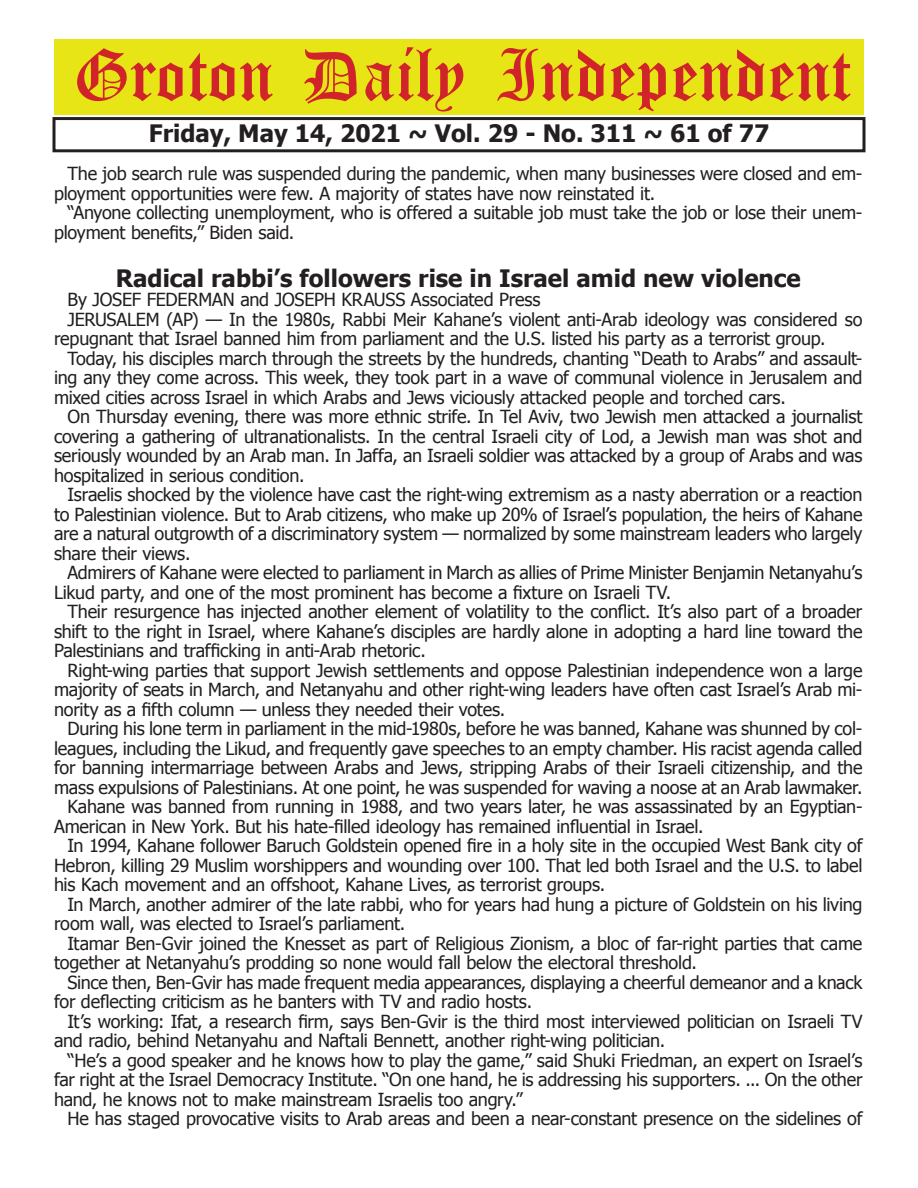
<style>
.page{position:relative;width:918px;height:1188px;background:#fff}
.page>*{position:absolute;margin:0;border:0;box-sizing:border-box;transform-origin:0 0}
.t1{font:54px "Old English Five";color:#d1232a}
.t2{font:700 24px "Tahoma";color:#231f20}
.t3{font:18px/19.5px "Tahoma";letter-spacing:-.015em;color:#231f20}
</style>
<div class="page">
<div style="left:52px;top:117px;width:814px;height:35px;border:3px solid #231f20"></div>
<div style="left:54px;top:40px;width:810px;height:75px;background:#e7e515"></div>
<h1 class="t1" style="left:73px;top:50px;width:779px">Groton Daily Independent</h1>
<h2 class="t2" style="left:149px;top:116px;width:622px">Friday, May 14, 2021 ~ Vol. 29 - No. 311 ~ 61 of 77</h2>
<p class="t3" style="left:54px;top:163px;width:810px;text-indent:14px">The job search rule was suspended during the pandemic, when many businesses were closed and em&shy;ployment opportunities were few. A majority of states have now reinstated it.</p>
<p class="t3" style="left:54px;top:202px;width:810px;text-indent:14px">“Anyone collecting unemployment, who is offered a suitable job must take the job or lose their unem&shy;ployment benefits,” Biden said.</p>
<h2 class="t2" style="left:116px;top:261px;width:687px">Radical rabbi’s followers rise in Israel amid new violence</h2>
<p class="t3" style="left:68px;top:289px;width:474px">By JOSEF FEDERMAN and JOSEPH KRAUSS Associated Press</p>
<p class="t3" style="left:68px;top:309px;width:796px">JERUSALEM (AP) — In the 1980s, Rabbi Meir Kahane’s violent anti-Arab ideology was considered so</p>
<p class="t3" style="left:54px;top:328px;width:773px">repugnant that Israel banned him from parliament and the U.S. listed his party as a terrorist group.</p>
<p class="t3" style="left:68px;top:348px;width:796px">Today, his disciples march through the streets by the hundreds, chanting “Death to Arabs” and assault-</p>
<p class="t3" style="left:54px;top:367px;width:810px">ing any they come across. This week, they took part in a wave of communal violence in Jerusalem and</p>
<p class="t3" style="left:54px;top:387px;width:733px">mixed cities across Israel in which Arabs and Jews viciously attacked people and torched cars.</p>
<p class="t3" style="left:68px;top:406px;width:797px">On Thursday evening, there was more ethnic strife. In Tel Aviv, two Jewish men attacked a journalist</p>
<p class="t3" style="left:54px;top:426px;width:810px">covering a gathering of ultranationalists. In the central Israeli city of Lod, a Jewish man was shot and</p>
<p class="t3" style="left:54px;top:445px;width:810px">seriously wounded by an Arab man. In Jaffa, an Israeli soldier was attacked by a group of Arabs and was</p>
<p class="t3" style="left:54px;top:465px;width:252px">hospitalized in serious condition.</p>
<p class="t3" style="left:68px;top:484px;width:797px">Israelis shocked by the violence have cast the right-wing extremism as a nasty aberration or a reaction</p>
<p class="t3" style="left:54px;top:504px;width:810px">to Palestinian violence. But to Arab citizens, who make up 20% of Israel’s population, the heirs of Kahane</p>
<p class="t3" style="left:54px;top:523px;width:810px">are a natural outgrowth of a discriminatory system — normalized by some mainstream leaders who largely</p>
<p class="t3" style="left:54px;top:543px;width:138px">share their views.</p>
<p class="t3" style="left:68px;top:562px;width:797px">Admirers of Kahane were elected to parliament in March as allies of Prime Minister Benjamin Netanyahu’s</p>
<p class="t3" style="left:54px;top:582px;width:619px">Likud party, and one of the most prominent has become a fixture on Israeli TV.</p>
<p class="t3" style="left:68px;top:601px;width:796px">Their resurgence has injected another element of volatility to the conflict. It’s also part of a broader</p>
<p class="t3" style="left:54px;top:621px;width:810px">shift to the right in Israel, where Kahane’s disciples are hardly alone in adopting a hard line toward the</p>
<p class="t3" style="left:54px;top:640px;width:373px">Palestinians and trafficking in anti-Arab rhetoric.</p>
<p class="t3" style="left:68px;top:660px;width:796px">Right-wing parties that support Jewish settlements and oppose Palestinian independence won a large</p>
<p class="t3" style="left:54px;top:679px;width:810px">majority of seats in March, and Netanyahu and other right-wing leaders have often cast Israel’s Arab mi-</p>
<p class="t3" style="left:54px;top:699px;width:453px">nority as a fifth column — unless they needed their votes.</p>
<p class="t3" style="left:68px;top:718px;width:796px">During his lone term in parliament in the mid-1980s, before he was banned, Kahane was shunned by col-</p>
<p class="t3" style="left:54px;top:738px;width:810px">leagues, including the Likud, and frequently gave speeches to an empty chamber. His racist agenda called</p>
<p class="t3" style="left:54px;top:757px;width:810px">for banning intermarriage between Arabs and Jews, stripping Arabs of their Israeli citizenship, and the</p>
<p class="t3" style="left:54px;top:777px;width:810px">mass expulsions of Palestinians. At one point, he was suspended for waving a noose at an Arab lawmaker.</p>
<p class="t3" style="left:68px;top:796px;width:797px">Kahane was banned from running in 1988, and two years later, he was assassinated by an Egyptian-</p>
<p class="t3" style="left:54px;top:816px;width:651px">American in New York. But his hate-filled ideology has remained influential in Israel.</p>
<p class="t3" style="left:68px;top:835px;width:796px">In 1994, Kahane follower Baruch Goldstein opened fire in a holy site in the occupied West Bank city of</p>
<p class="t3" style="left:54px;top:855px;width:810px">Hebron, killing 29 Muslim worshippers and wounding over 100. That led both Israel and the U.S. to label</p>
<p class="t3" style="left:54px;top:874px;width:553px">his Kach movement and an offshoot, Kahane Lives, as terrorist groups.</p>
<p class="t3" style="left:68px;top:894px;width:797px">In March, another admirer of the late rabbi, who for years had hung a picture of Goldstein on his living</p>
<p class="t3" style="left:54px;top:913px;width:353px">room wall, was elected to Israel’s parliament.</p>
<p class="t3" style="left:68px;top:933px;width:796px">Itamar Ben-Gvir joined the Knesset as part of Religious Zionism, a bloc of far-right parties that came</p>
<p class="t3" style="left:54px;top:952px;width:644px">together at Netanyahu’s prodding so none would fall below the electoral threshold.</p>
<p class="t3" style="left:68px;top:972px;width:797px">Since then, Ben-Gvir has made frequent media appearances, displaying a cheerful demeanor and a knack</p>
<p class="t3" style="left:54px;top:991px;width:480px">for deflecting criticism as he banters with TV and radio hosts.</p>
<p class="t3" style="left:68px;top:1011px;width:797px">It’s working: Ifat, a research firm, says Ben-Gvir is the third most interviewed politician on Israeli TV</p>
<p class="t3" style="left:54px;top:1030px;width:613px">and radio, behind Netanyahu and Naftali Bennett, another right-wing politician.</p>
<p class="t3" style="left:68px;top:1050px;width:796px">“He’s a good speaker and he knows how to play the game,” said Shuki Friedman, an expert on Israel’s</p>
<p class="t3" style="left:54px;top:1069px;width:810px">far right at the Israel Democracy Institute. “On one hand, he is addressing his supporters. ... On the other</p>
<p class="t3" style="left:54px;top:1089px;width:470px">hand, he knows not to make mainstream Israelis too angry.”</p>
<p class="t3" style="left:68px;top:1108px;width:796px">He has staged provocative visits to Arab areas and been a near-constant presence on the sidelines of</p>
</div>
